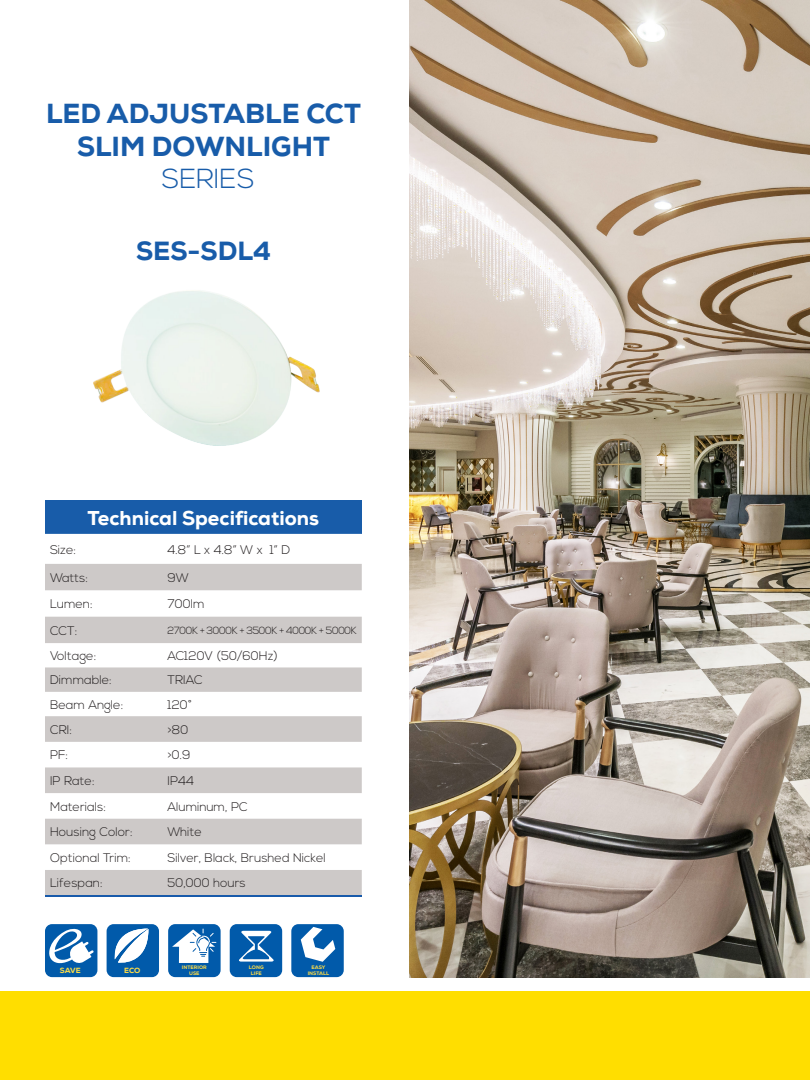
<style>
.page{position:relative;width:810px;height:1080px;background:#fff}
.page>*{position:absolute;margin:0;border:0;box-sizing:border-box;transform-origin:0 0}
.t1{font:800 27.5px/33px "Nexa";color:#185ca9;text-align:center}
.t2{font:300 27.5px "Nexa";color:#185ca9}
.t3{font:800 26.25px "Nexa";color:#185ca9}
.t4{font:800 20px "Nexa";color:#fff}
.t5{font:300 12.5px "Nexa";color:#231f20}
.t6{font:300 10.38px "Nexa";letter-spacing:-.03em;color:#231f20}
.t7{font:800 7.5px "Nexa";color:#fcdd48}
.t8{font:800 7.5px "Nexa";color:#fcdb48}
.t9{font:800 5px "Nexa";color:#fcdb48}
</style>
<div class="page">
<div style="left:107px;top:924px;width:52px;height:53px;background:#015aaa;border-radius:7px"></div>
<svg style="left:114px;top:929px;width:34px;height:34px"></svg>
<div style="left:45px;top:924px;width:52px;height:53px;background:#015aaa;border-radius:7px"></div>
<svg style="left:49px;top:928px;width:45px;height:36px"></svg>
<div style="left:291px;top:924px;width:53px;height:53px;background:#015aaa;border-radius:7px"></div>
<svg style="left:301px;top:927px;width:34px;height:35px"></svg>
<div style="left:230px;top:924px;width:52px;height:53px;background:#015aaa;border-radius:7px"></div>
<svg style="left:239px;top:931px;width:35px;height:31px"></svg>
<div style="left:168px;top:924px;width:53px;height:53px;background:#015aaa;border-radius:7px"></div>
<svg style="left:172px;top:929px;width:44px;height:34px"></svg>
<div style="left:0;top:991px;width:810px;height:89px;background:#ffde00"></div>
<div style="left:45px;top:500px;width:317px;height:34px;background:#185ca9"></div>
<svg style="left:45px;top:564px;width:317px;height:331px;fill:#cdc9c8"></svg>
<hr style="left:45px;top:895px;width:317px;height:2px;background:#185aaa">
<img style="left:93px;top:290px;width:227px;height:156px">
<img style="left:409px;top:0;width:401px;height:977px">
<p class="t1" style="left:46px;top:97px;width:316px">LED ADJUSTABLE CCT<br>SLIM DOWNLIGHT</p>
<p class="t2" style="left:162px;top:163px;width:94px">SERIES</p>
<p class="t3" style="left:136px;top:234px;width:137px">SES-SDL4</p>
<p class="t4" style="left:88px;top:506px;width:233px">Technical Specifications</p>
<p class="t5" style="left:50px;top:542px;width:28px">Size:</p>
<p class="t5" style="left:168px;top:542px;width:124px">4.8” L x 4.8” W x 1” D</p>
<p class="t5" style="left:50px;top:570px;width:40px">Watts:</p>
<p class="t5" style="left:168px;top:570px;width:23px">9W</p>
<p class="t5" style="left:50px;top:597px;width:44px">Lumen:</p>
<p class="t5" style="left:168px;top:597px;width:39px">700lm</p>
<p class="t5" style="left:50px;top:623px;width:29px">CCT:</p>
<p class="t6" style="left:168px;top:624px;width:191px">2700K + 3000K + 3500K + 4000K + 5000K</p>
<p class="t5" style="left:50px;top:648px;width:48px">Voltage:</p>
<p class="t5" style="left:168px;top:648px;width:112px">AC120V (50/60Hz)</p>
<p class="t5" style="left:50px;top:673px;width:63px">Dimmable:</p>
<p class="t5" style="left:168px;top:673px;width:37px">TRIAC</p>
<p class="t5" style="left:50px;top:697px;width:75px">Beam Angle:</p>
<p class="t5" style="left:168px;top:697px;width:26px">120°</p>
<p class="t5" style="left:50px;top:722px;width:24px">CRI:</p>
<p class="t5" style="left:168px;top:722px;width:22px">&gt;80</p>
<p class="t5" style="left:50px;top:748px;width:20px">PF:</p>
<p class="t5" style="left:168px;top:748px;width:25px">&gt;0.9</p>
<p class="t5" style="left:50px;top:773px;width:46px">IP Rate:</p>
<p class="t5" style="left:168px;top:773px;width:28px">IP44</p>
<p class="t5" style="left:50px;top:799px;width:58px">Materials:</p>
<p class="t5" style="left:168px;top:799px;width:82px">Aluminum, PC</p>
<p class="t5" style="left:50px;top:825px;width:84px">Housing Color:</p>
<p class="t5" style="left:168px;top:825px;width:36px">White</p>
<p class="t5" style="left:50px;top:850px;width:82px">Optional Trim:</p>
<p class="t5" style="left:168px;top:850px;width:160px">Silver, Black, Brushed Nickel</p>
<p class="t5" style="left:50px;top:876px;width:54px">Lifespan:</p>
<p class="t5" style="left:168px;top:876px;width:80px">50,000 hours</p>
<p class="t7" style="left:60px;top:965px;width:22px">SAVE</p>
<p class="t8" style="left:124px;top:965px;width:18px">ECO</p>
<p class="t9" style="left:182px;top:964px;width:26px">INTERIOR</p>
<p class="t9" style="left:189px;top:970px;width:12px">USE</p>
<p class="t9" style="left:249px;top:964px;width:16px">LONG</p>
<p class="t9" style="left:251px;top:970px;width:12px">LIFE</p>
<p class="t9" style="left:312px;top:964px;width:15px">EASY</p>
<p class="t9" style="left:308px;top:970px;width:23px">INSTALL</p>
</div>
